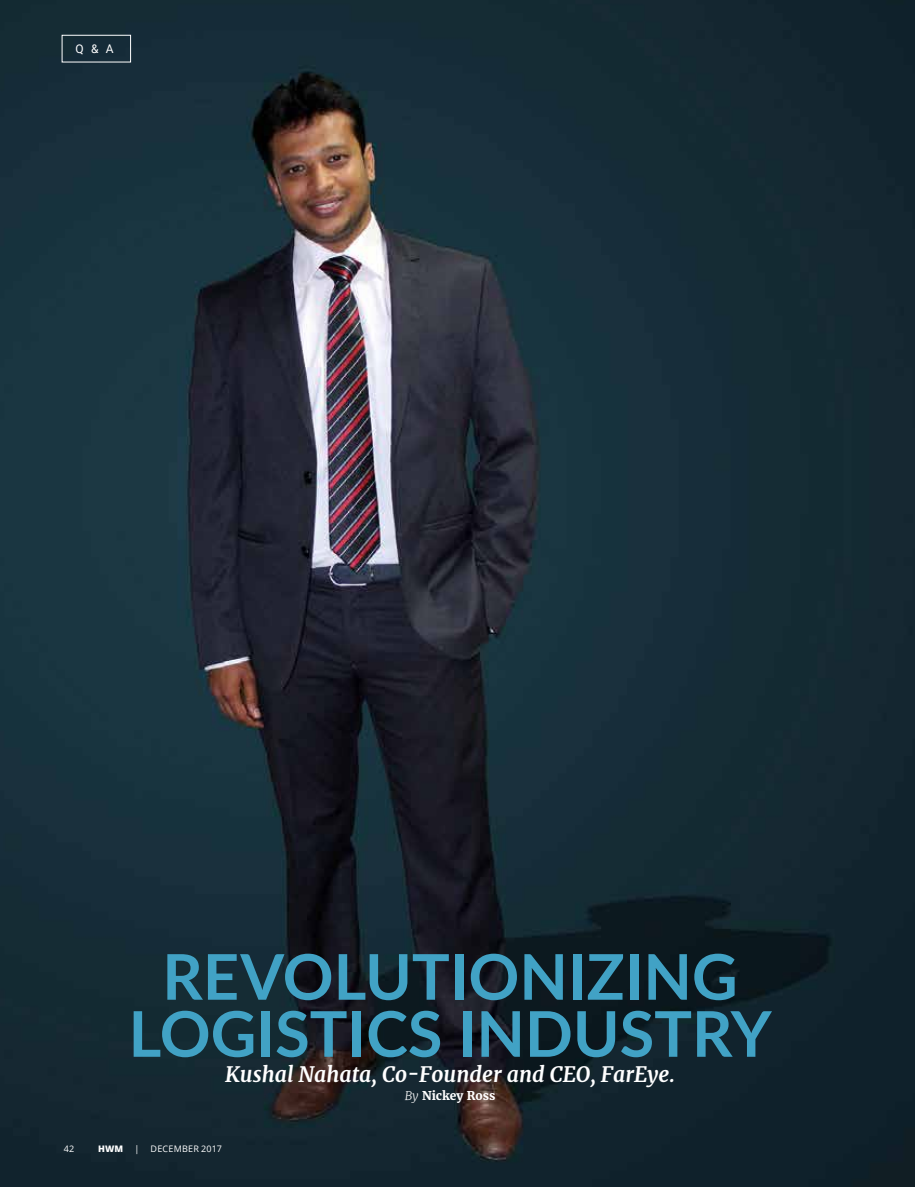
<style>
.page{position:relative;width:915px;height:1187px;background:#fff}
.page>*{position:absolute;margin:0;border:0;box-sizing:border-box;transform-origin:0 0}
.t1{font:700 63px/57px "Lato";color:#41a2c5;text-align:center}
.t2{font:italic 700 21px "Merriweather";color:#fff}
.t3{font:700 12px "Merriweather";color:#fff}
.t4{font:12px "Roboto";color:#fff}
.t5{font:9px "Open Sans";letter-spacing:.02em;color:#fff}
.s1{font-weight:300;font-style:italic}
.s2{font-weight:800}
</style>
<div class="page">
<img style="left:0;top:0;width:914px;height:1186px">
<div style="left:62px;top:35px;width:69px;height:27px;border:1px solid #fff"></div>
<p class="t4" style="left:75px;top:40px;width:40px">Q&amp;A</p>
<h1 class="t1" style="left:128px;top:945px;width:644px">REVOLUTIONIZING<br>LOGISTICS I NDUSTRY</h1>
<p class="t2" style="left:225px;top:1061px;width:451px">Kushal Nahata, Co-Founder and CEO, FarEye.</p>
<p class="t3" style="left:404px;top:1088px;width:92px"><span class="s1">By</span> Nickey Ross</p>
<p class="t5" style="left:64px;top:1142px;width:12px">42</p>
<p class="t5" style="left:98px;top:1142px;width:125px"><span class="s2">HWM</span> | DECEMBER 2017</p>
</div>
